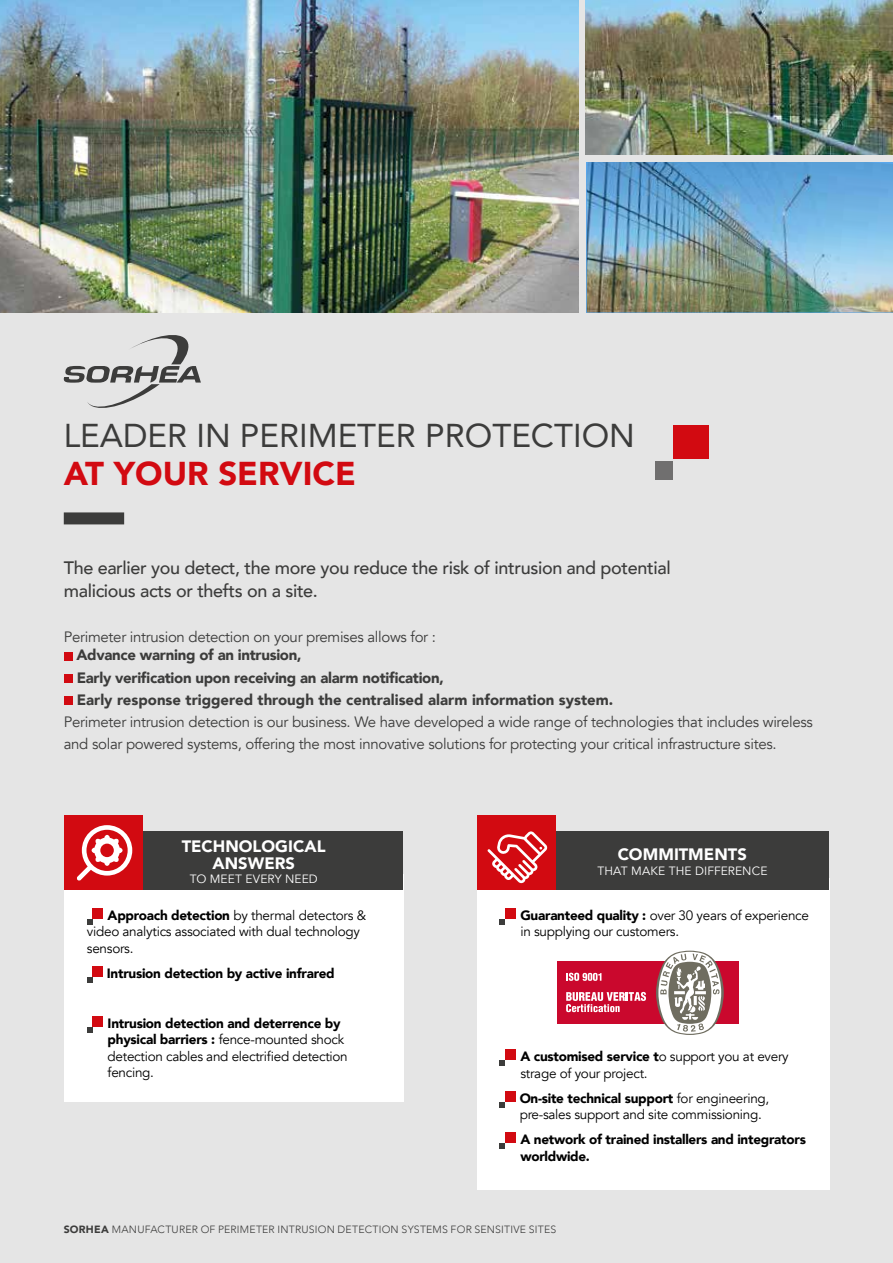
<style>
.page{position:relative;width:893px;height:1263px;background:#e5e5e5}
.page>*{position:absolute;margin:0;border:0;box-sizing:border-box;transform-origin:0 0}
.t1{font:33px "Avenir";color:#3c3c3b}
.t2{font:900 33px "Avenir";color:#d20a11}
.t3{font:500 18px/22.5px "Avenir";letter-spacing:-.02em;color:#3c3c3b}
.t4{font:900 16.5px/16.5px "Avenir";letter-spacing:.005em;color:#fff;text-align:center}
.t5{font:15px/22.2px "Avenir";letter-spacing:-.02em;color:#3c3c3b}
.t6{font:900 15px/22.2px "Avenir";letter-spacing:-.02em;color:#3c3c3b}
.t7{font:13.5px/16.5px "Avenir";letter-spacing:-.02em;color:#000}
.t8{font:900 13.5px/16.5px "Avenir";letter-spacing:-.02em;color:#000}
.t9{font:12px "Avenir";letter-spacing:.01em;color:#fff}
.t10{font:300 10.5px "Avenir";letter-spacing:.02em;color:#3c3c3b}
.s1{font-weight:900}
</style>
<div class="page">
<svg style="left:63px;top:335px;width:138px;height:73px"></svg>
<div style="left:64px;top:874px;width:339px;height:227px;background:#fff"></div>
<div style="left:477px;top:878px;width:352px;height:312px;background:#fff"></div>
<div style="left:64px;top:512px;width:60px;height:12px;background:#3c3c3b"></div>
<div style="left:655px;top:461px;width:18px;height:18px;background:#706f6f"></div>
<div style="left:673px;top:425px;width:36px;height:34px;background:#d20a11"></div>
<img style="left:585px;top:0;width:308px;height:155px">
<img style="left:587px;top:162px;width:306px;height:150px">
<svg style="left:87px;top:919px;width:5px;height:6px"></svg>
<div style="left:92px;top:908px;width:11px;height:10px;background:#d20a11"></div>
<svg style="left:87px;top:977px;width:5px;height:6px"></svg>
<div style="left:92px;top:966px;width:11px;height:10px;background:#d20a11"></div>
<svg style="left:87px;top:1027px;width:5px;height:6px"></svg>
<div style="left:92px;top:1016px;width:11px;height:10px;background:#d20a11"></div>
<svg style="left:500px;top:919px;width:5px;height:6px"></svg>
<div style="left:505px;top:908px;width:11px;height:10px;background:#d20a11"></div>
<svg style="left:500px;top:1060px;width:5px;height:6px"></svg>
<div style="left:505px;top:1050px;width:11px;height:10px;background:#d20a11"></div>
<svg style="left:500px;top:1102px;width:5px;height:6px"></svg>
<div style="left:505px;top:1091px;width:11px;height:10px;background:#d20a11"></div>
<svg style="left:500px;top:1143px;width:5px;height:6px"></svg>
<div style="left:505px;top:1133px;width:11px;height:10px;background:#d20a11"></div>
<img style="left:0;top:0;width:578px;height:312px">
<div style="left:104px;top:831px;width:299px;height:59px;background:#3c3c3b"></div>
<div style="left:536px;top:831px;width:293px;height:59px;background:#3c3c3b"></div>
<div style="left:477px;top:815px;width:79px;height:75px;background:#d20a11"></div>
<div style="left:64px;top:815px;width:79px;height:75px;background:#d20a11"></div>
<svg style="left:487px;top:831px;width:61px;height:52px"></svg>
<svg style="left:77px;top:825px;width:55px;height:56px"></svg>
<div style="left:557px;top:962px;width:182px;height:62px;background:#ca082d"></div>
<svg style="left:656px;top:951px;width:68px;height:84px"></svg>
<svg style="left:566px;top:973px;width:35px;height:8px"></svg>
<svg style="left:566px;top:992px;width:80px;height:20px"></svg>
<div style="left:64px;top:652px;width:8px;height:8px;background:#d20a11"></div>
<div style="left:64px;top:675px;width:8px;height:8px;background:#d20a11"></div>
<div style="left:64px;top:697px;width:8px;height:8px;background:#d20a11"></div>
<h1 class="t1" style="left:64px;top:409px;width:573px">LEADER IN PERIMETER PROTECTION</h1>
<h1 class="t2" style="left:64px;top:445px;width:294px">AT YOUR SERVICE</h1>
<h2 class="t3" style="left:64px;top:556px;width:608px">The earlier you detect, the more you reduce the risk of intrusion and potential malicious acts or thefts on a site.</h2>
<p class="t5" style="left:64px;top:626px;width:374px">Perimeter intrusion detection on your premises allows for :</p>
<p class="t6" style="left:76px;top:644px;width:538px">Advance warning of an intrusion,<br>Early verification upon receiving an alarm notification,<br>Early response triggered through the centralised alarm information system.</p>
<p class="t5" style="left:64px;top:711px;width:751px">Perimeter intrusion detection is our business. We have developed a wide range of technologies that includes wireless and solar powered systems, offering the most innovative solutions for protecting your critical infrastructure sites.</p>
<p class="t4" style="left:182px;top:838px;width:145px">TECHNOLOGICAL<br>ANSWERS</p>
<p class="t9" style="left:190px;top:872px;width:130px">TO MEET EVERY NEED</p>
<p class="t7" style="left:87px;top:907px;width:281px;text-indent:21px"><span class="s1">Approach detection</span> by thermal detectors &amp; video analytics associated with dual technology sensors.</p>
<p class="t8" style="left:107px;top:964px;width:229px">Intrusion detection by active infrared</p>
<p class="t7" style="left:108px;top:1015px;width:242px"><span class="s1">Intrusion detection and deterrence by physical barriers :</span> fence-mounted shock detection cables and electrified detection fencing.</p>
<p class="t4" style="left:618px;top:846px;width:130px">COMMITMENTS</p>
<p class="t9" style="left:597px;top:863px;width:172px">THAT MAKE THE DIFFERENCE</p>
<p class="t7" style="left:520px;top:907px;width:290px"><span class="s1">Guaranteed quality :</span> over 30 years of experience in supplying our customers.</p>
<p class="t7" style="left:520px;top:1049px;width:270px"><span class="s1">A customised service t</span>o support you at every strage of your project.</p>
<p class="t7" style="left:520px;top:1090px;width:251px"><span class="s1">On-site technical support</span> for engineering, pre-sales support and site commissioning.</p>
<p class="t8" style="left:520px;top:1131px;width:287px">A network of trained installers and integrators worldwide.</p>
<p class="t10" style="left:64px;top:1223px;width:494px"><span class="s1">SORHEA</span> MANUFACTURER OF PERIMETER INTRUSION DETECTION SYSTEMS FOR SENSITIVE SITES</p>
</div>
